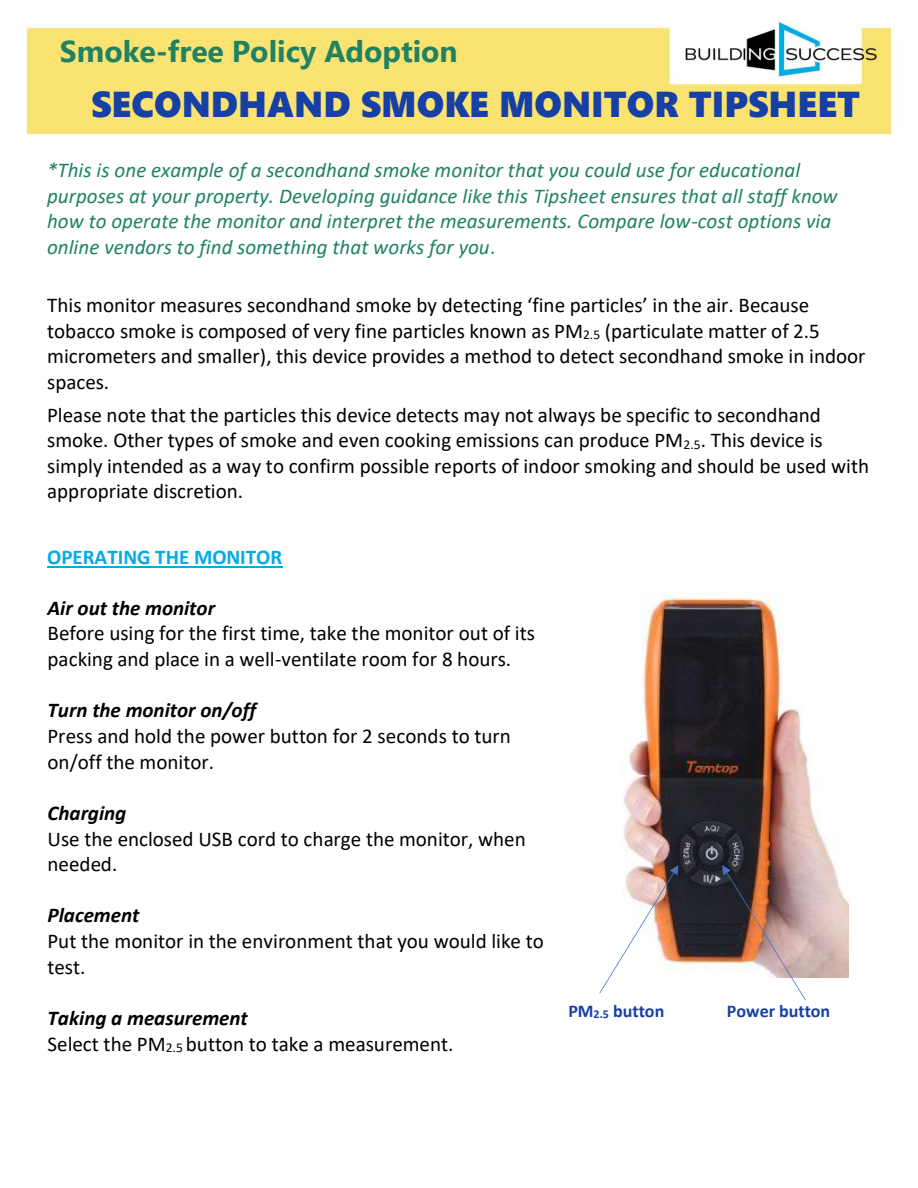
<style>
.page{position:relative;width:918px;height:1188px;background:#fff}
.page>*{position:absolute;margin:0;border:0;box-sizing:border-box;transform-origin:0 0}
.t1{font:36px "Segoe UI Black";color:#1640a5}
.t2{font:700 30px "Segoe UI";color:#208262}
.t3{font:21px/25.7px "Calibri";color:#000}
.t4{font:italic 21px/25.7px "Calibri";color:#208262}
.t5{font:italic 700 21px "Calibri";color:#000}
.t6{font:700 21px "Calibri";color:#00ade3}
.t7{font:700 18px "Calibri";color:#1640a5}
.s1{font-style:normal}
.s2{font-size:13.5px}
.s3{font-size:12px}
</style>
<div class="page">
<img style="left:26px;top:17px;width:867px;height:118px">
<hr style="left:47px;top:566px;width:235px;height:1px;background:#00ade3">
<img style="left:623px;top:592px;width:225px;height:386px">
<img style="left:599px;top:865px;width:79px;height:129px">
<img style="left:722px;top:865px;width:84px;height:135px">
<h2 class="t2" style="left:60px;top:30px;width:399px">Smoke-free Policy Adoption</h2>
<h1 class="t1" style="left:91px;top:79px;width:770px">SECONDHAND SMOKE MONITOR TIPSHEET</h1>
<p class="t4" style="left:47px;top:159px;width:792px">*This is one example of a secondhand smoke monitor that you could use for educational purposes at your property. Developing guidance like this Tipsheet ensures that all staff know how to operate the monitor and interpret the measurements. Compare low-cost options via online vendors to find something that works for you<span class="s1">.</span></p>
<p class="t3" style="left:47px;top:294px;width:820px">This monitor measures secondhand smoke by detecting ‘fine particles’ in the air. Because tobacco smoke is composed of very fine particles known as PM<span class="s2">2.5</span> (particulate matter of 2.5 micrometers and smaller), this device provides a method to detect secondhand smoke in indoor spaces.</p>
<p class="t3" style="left:47px;top:404px;width:823px">Please note that the particles this device detects may not always be specific to secondhand smoke. Other types of smoke and even cooking emissions can produce PM<span class="s2">2.5</span>. This device is simply intended as a way to confirm possible reports of indoor smoking and should be used with appropriate discretion.</p>
<p class="t6" style="left:47px;top:548px;width:237px">OPERATING THE MONITOR</p>
<p class="t5" style="left:48px;top:599px;width:169px">Air out the monitor</p>
<p class="t3" style="left:48px;top:622px;width:489px">Before using for the first time, take the monitor out of its packing and place in a well-ventilate room for 8 hours.</p>
<p class="t5" style="left:48px;top:702px;width:210px">Turn the monitor on/off</p>
<p class="t3" style="left:48px;top:725px;width:465px">Press and hold the power button for 2 seconds to turn on/off the monitor.</p>
<p class="t5" style="left:48px;top:804px;width:80px">Charging</p>
<p class="t3" style="left:48px;top:828px;width:480px">Use the enclosed USB cord to charge the monitor, when needed.</p>
<p class="t5" style="left:48px;top:907px;width:94px">Placement</p>
<p class="t3" style="left:48px;top:930px;width:498px">Put the monitor in the environment that you would like to test.</p>
<p class="t5" style="left:48px;top:1009px;width:202px">Taking a measurement</p>
<p class="t3" style="left:48px;top:1033px;width:407px">Select the PM<span class="s2">2.5</span> button to take a measurement.</p>
<p class="t7" style="left:568px;top:1003px;width:98px">PM<span class="s3">2.5</span> button</p>
<p class="t7" style="left:727px;top:1003px;width:105px">Power button</p>
</div>
